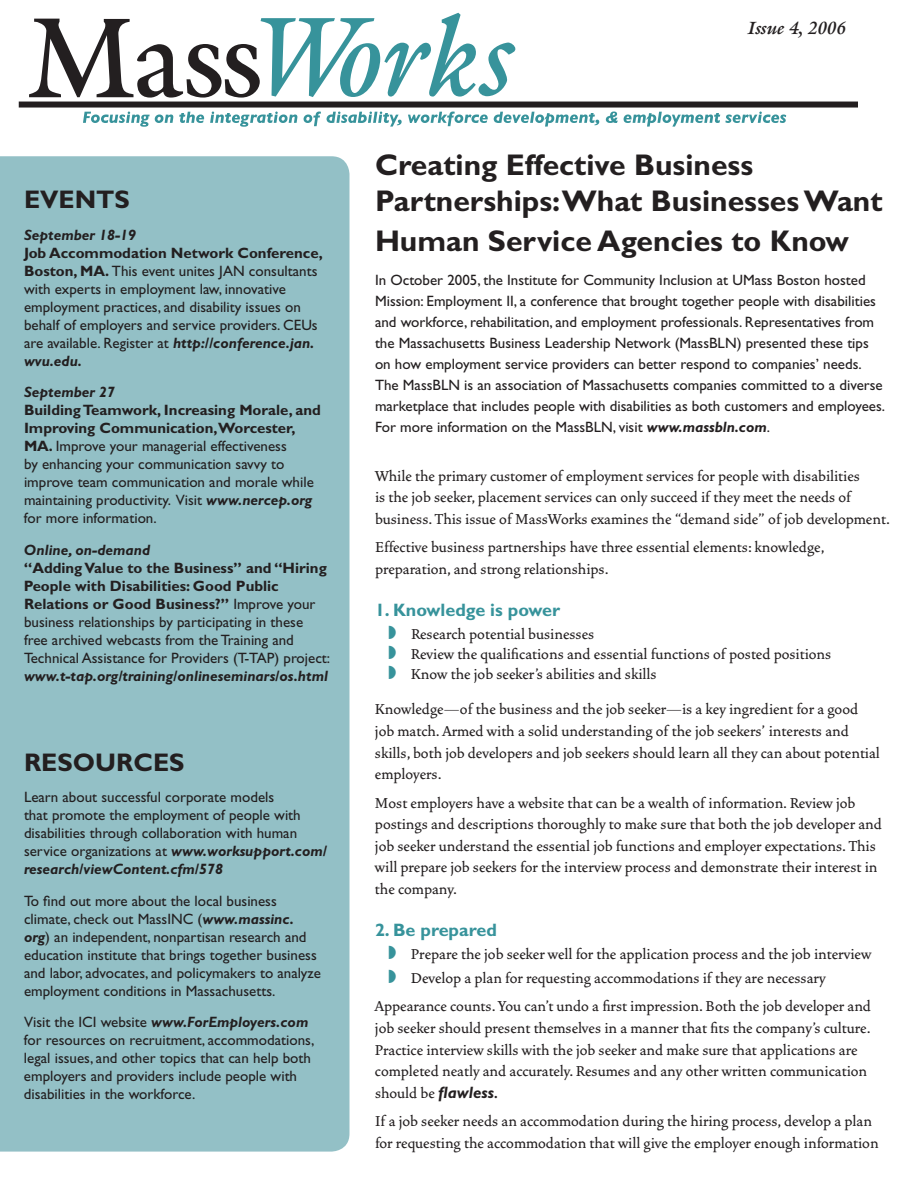
<style>
.page{position:relative;width:918px;height:1188px;background:#fff}
.page>*{position:absolute;margin:0;border:0;box-sizing:border-box;transform-origin:0 0}
.t1{font:700 30px/36px "Gill Sans";color:#231f20}
.t2{font:700 25.5px "Gill Sans";color:#231f20}
.t3{font:500 18px/21.6px "Vendetta";color:#231f20}
.t4{font:700 18px "Gill Sans";color:#37939b}
.t5{font:italic 700 18px "Galliard";color:#231f20}
.t6{font:15px/18px "Gill Sans";color:#231f20}
.t7{font:italic 700 15px "Gill Sans";color:#231f20}
.s1{font-weight:700}
.s2{font-weight:700;font-style:italic}
.s3{font-family:"Monotype Sorts";font-weight:400;color:#37939b}
.s4{font-family:"Gill Sans";font-weight:700;font-style:italic;font-size:16.5px}
</style>
<div class="page">
<div style="left:0;top:156px;width:350px;height:996px;background:#93c0c6"></div>
<div style="left:19px;top:102px;width:839px;height:6px;background:#231f20"></div>
<svg style="left:83px;top:112px;width:703px;height:15px"></svg>
<svg style="left:29px;top:13px;width:486px;height:85px"></svg>
<p class="t5" style="left:746px;top:17px;width:100px">Issue 4, 2006</p>
<h2 class="t2" style="left:24px;top:184px;width:107px">EVENTS</h2>
<p class="t7" style="left:24px;top:226px;width:114px">September 18-19</p>
<p class="t6" style="left:24px;top:244px;width:300px"><span class="s1">Job Accommodation Network Conference, Boston, MA.</span> This event unites JAN consultants with experts in employment law, innovative employment practices, and disability issues on behalf of employers and service providers. CEUs are available. Register at <span class="s2">http://conference.jan. wvu.edu.</span></p>
<p class="t7" style="left:24px;top:383px;width:93px">September 27</p>
<p class="t6" style="left:24px;top:401px;width:299px"><span class="s1">Building Teamwork, Increasing Morale, and Improving Communication,Worcester, MA.</span> Improve your managerial effectiveness<br>by enhancing your communication savvy to improve team communication and morale while maintaining productivity. Visit <span class="s2">www.nercep.org </span>for more information.</p>
<p class="t7" style="left:24px;top:541px;width:128px">Online, on-demand</p>
<p class="t6" style="left:24px;top:559px;width:308px"><span class="s1">“Adding Value to the Business” and “Hiring People with Disabilities: Good Public Relations or Good Business?”</span> Improve your business relationships by participating in these free archived webcasts from the Training and Technical Assistance for Providers (T-TAP) project:</p>
<p class="t7" style="left:24px;top:667px;width:305px">www.t-tap.org/training/onlineseminars/os.html</p>
<h2 class="t2" style="left:24px;top:747px;width:162px">RESOURCES</h2>
<p class="t6" style="left:24px;top:788px;width:305px">Learn about successful corporate models<br>that promote the employment of people with disabilities through collaboration with human service organizations at <span class="s2">www.worksupport.com/ research/viewContent.cfm/578</span></p>
<p class="t6" style="left:24px;top:892px;width:298px">To find out more about the local business climate, check out MassINC (<span class="s2">www.massinc. org</span>) an independent, nonpartisan research and education institute that brings together business and labor, advocates, and policymakers to analyze employment conditions in Massachusetts.</p>
<p class="t6" style="left:24px;top:1013px;width:292px">Visit the ICI website <span class="s2">www.ForEmployers.com </span>for resources on recruitment, accommodations, legal issues, and other topics that can help both employers and providers include people with disabilities in the workforce.</p>
<h1 class="t1" style="left:375px;top:147px;width:509px">Creating Effective Business<br>Partnerships:What Businesses Want</h1>
<h1 class="t1" style="left:375px;top:222px;width:476px">Human Service Agencies to Know</h1>
<p class="t6" style="left:375px;top:270px;width:512px;line-height:21px">In October 2005, the Institute for Community Inclusion at UMass Boston hosted Mission: Employment II, a conference that brought together people with disabilities and workforce, rehabilitation, and employment professionals. Representatives from the Massachusetts Business Leadership Network (MassBLN) presented these tips on how employment service providers can better respond to companies’ needs.<br>The MassBLN is an association of Massachusetts companies committed to a diverse marketplace that includes people with disabilities as both customers and employees.<br>For more information on the MassBLN, visit <span class="s2">www.massbln.com</span>.</p>
<p class="t3" style="left:375px;top:465px;width:517px">While the primary customer of employment services for people with disabilities<br>is the job seeker, placement services can only succeed if they meet the needs of business. This issue of MassWorks examines the “demand side” of job development.</p>
<p class="t3" style="left:375px;top:537px;width:451px">Effective business partnerships have three essential elements: knowledge, preparation, and strong relationships.</p>
<p class="t4" style="left:375px;top:599px;width:187px">1. Knowledge is power</p>
<p class="t3" style="left:388px;top:624px;width:444px;line-height:20.1px"><span class="s3">W</span> Research potential businesses<br><span class="s3">W</span> Review the qualifications and essential functions of posted positions<br><span class="s3">W</span> Know the job seeker’s abilities and skills</p>
<p class="t3" style="left:375px;top:699px;width:506px">Knowledge—of the business and the job seeker—is a key ingredient for a good job match. Armed with a solid understanding of the job seekers' interests and skills, both job developers and job seekers should learn all they can about potential employers.</p>
<p class="t3" style="left:375px;top:792px;width:508px">Most employers have a website that can be a wealth of information. Review job postings and descriptions thoroughly to make sure that both the job developer and job seeker understand the essential job functions and employer expectations. This will prepare job seekers for the interview process and demonstrate their interest in the company.</p>
<p class="t4" style="left:375px;top:919px;width:123px">2. Be prepared</p>
<p class="t3" style="left:388px;top:943px;width:484px;line-height:23.7px"><span class="s3">W</span> Prepare the job seeker well for the application process and the job interview<br><span class="s3">W</span> Develop a plan for requesting accommodations if they are necessary</p>
<p class="t3" style="left:375px;top:996px;width:498px">Appearance counts. You can't undo a first impression. Both the job developer and job seeker should present themselves in a manner that fits the company's culture.<br>Practice interview skills with the job seeker and make sure that applications are completed neatly and accurately. Resumes and any other written communication should be <span class="s4">flawless</span><span class="s1">.</span></p>
<p class="t3" style="left:375px;top:1111px;width:505px">If a job seeker needs an accommodation during the hiring process, develop a plan for requesting the accommodation that will give the employer enough information</p>
</div>
